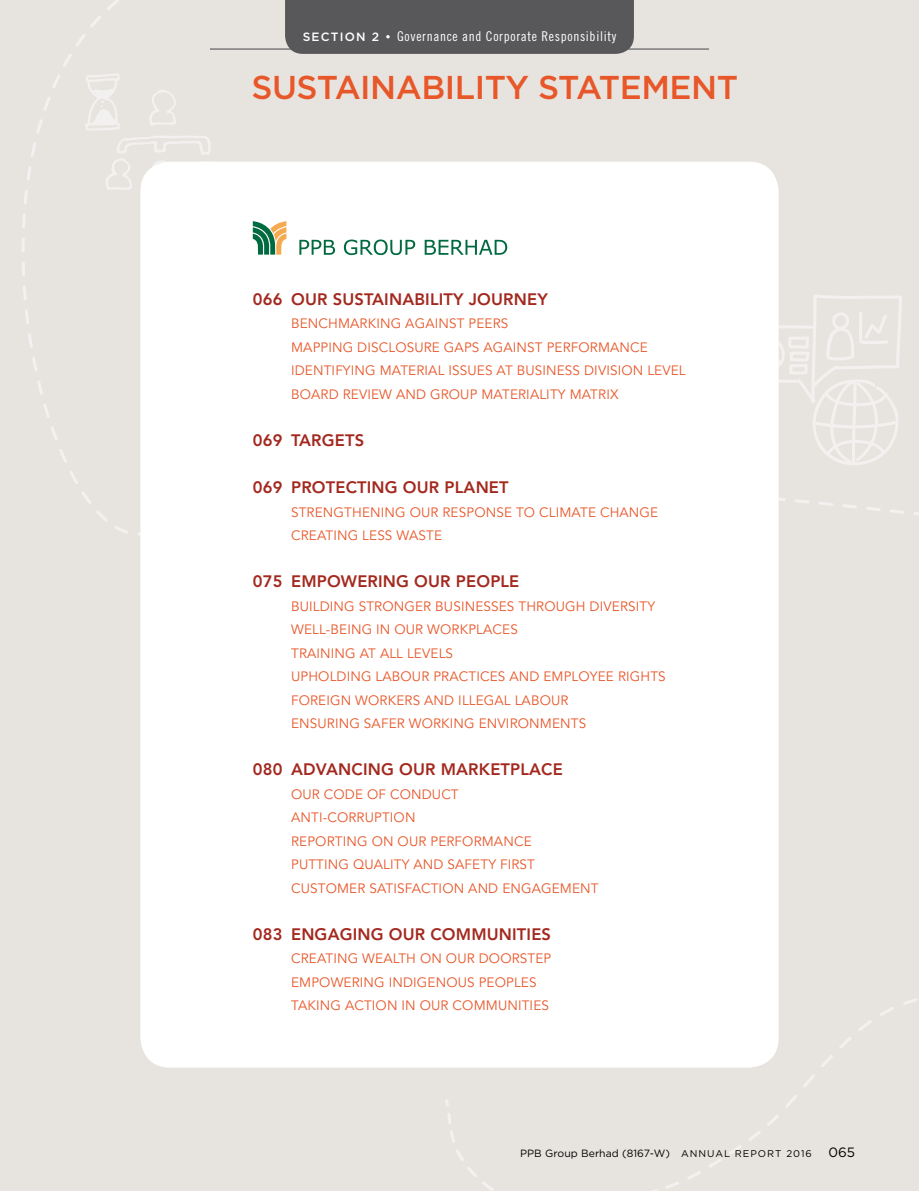
<style>
.page{position:relative;width:919px;height:1191px;background:#fff}
.page>*{position:absolute;margin:0;border:0;box-sizing:border-box;transform-origin:0 0}
.t1{font:500 33px "Gotham";letter-spacing:-.015em;color:#e85729}
.t2{font:800 16.5px "Avenir LT Std";letter-spacing:.01em;color:#a3291f}
.t3{font:13.5px/23.5px "Avenir LT Std";letter-spacing:.01em;color:#e85729}
.t4{font:13.5px "Trade Gothic LT Std Cn 18";letter-spacing:.05em;color:#fff}
.t5{font:10.5px "Gotham";letter-spacing:.005em;color:#000}
.s1{font-family:"Gotham";font-weight:500;font-size:12px}
.s2{font-size:9.75px}
.s3{font-size:13.5px}
</style>
<div class="page">
<div style="left:0;top:0;width:918px;height:1191px;background:#e7e4e0"></div>
<svg style="left:22px;top:0;width:118px;height:535px"></svg>
<svg style="left:85px;top:73px;width:133px;height:119px"></svg>
<svg style="left:778px;top:294px;width:123px;height:173px"></svg>
<div style="left:140px;top:162px;width:638px;height:905px;background:#fff;border-radius:30px"></div>
<svg style="left:253px;top:221px;width:33px;height:34px"></svg>
<svg style="left:299px;top:240px;width:36px;height:15px"></svg>
<svg style="left:344px;top:239px;width:71px;height:16px"></svg>
<svg style="left:424px;top:240px;width:83px;height:15px"></svg>
<div style="left:285px;top:0;width:349px;height:54px;background:#58585a"></div>
<hr style="left:210px;top:48px;width:499px;height:2px;background:#58585a">
<p class="t4" style="left:303px;top:29px;width:315px"><span class="s1">SECTION 2 •</span> Governance and Corporate Responsibility</p>
<h1 class="t1" style="left:251px;top:65px;width:488px">SUSTAINABILITY STATEMENT</h1>
<p class="t2" style="left:253px;top:289px;width:296px">066 OUR SUSTAINABILITY JOURNEY</p>
<p class="t3" style="left:291px;top:312px;width:396px">BENCHMARKING AGAINST PEERS<br>MAPPING DISCLOSURE GAPS AGAINST PERFORMANCE IDENTIFYING MATERIAL ISSUES AT BUSINESS DIVISION LEVEL BOARD REVIEW AND GROUP MATERIALITY MATRIX</p>
<p class="t2" style="left:253px;top:430px;width:113px">069 TARGETS</p>
<p class="t2" style="left:253px;top:477px;width:257px">069 PROTECTING OUR PLANET</p>
<p class="t3" style="left:291px;top:500px;width:368px">STRENGTHENING OUR RESPONSE TO CLIMATE CHANGE<br>CREATING LESS WASTE</p>
<p class="t2" style="left:253px;top:571px;width:268px">075 EMPOWERING OUR PEOPLE</p>
<p class="t3" style="left:291px;top:594px;width:376px">BUILDING STRONGER BUSINESSES THROUGH DIVERSITY WELL-BEING IN OUR WORKPLACES<br>TRAINING AT ALL LEVELS<br>UPHOLDING LABOUR PRACTICES AND EMPLOYEE RIGHTS FOREIGN WORKERS AND ILLEGAL LABOUR<br>ENSURING SAFER WORKING ENVIRONMENTS</p>
<p class="t2" style="left:253px;top:759px;width:311px">080 ADVANCING OUR MARKETPLACE</p>
<p class="t3" style="left:291px;top:782px;width:309px">OUR CODE OF CONDUCT<br>ANTI-CORRUPTION<br>REPORTING ON OUR PERFORMANCE<br>PUTTING QUALITY AND SAFETY FIRST<br>CUSTOMER SATISFACTION AND ENGAGEMENT</p>
<p class="t2" style="left:253px;top:924px;width:300px">083 ENGAGING OUR COMMUNITIES</p>
<p class="t3" style="left:291px;top:947px;width:262px">CREATING WEALTH ON OUR DOORSTEP<br>EMPOWERING INDIGENOUS PEOPLES<br>TAKING ACTION IN OUR COMMUNITIES</p>
<p class="t5" style="left:520px;top:1146px;width:336px">PPB Group Berhad (8167-W) <span class="s2">ANNUAL REPORT 2016</span> <span class="s3">065</span></p>
</div>
